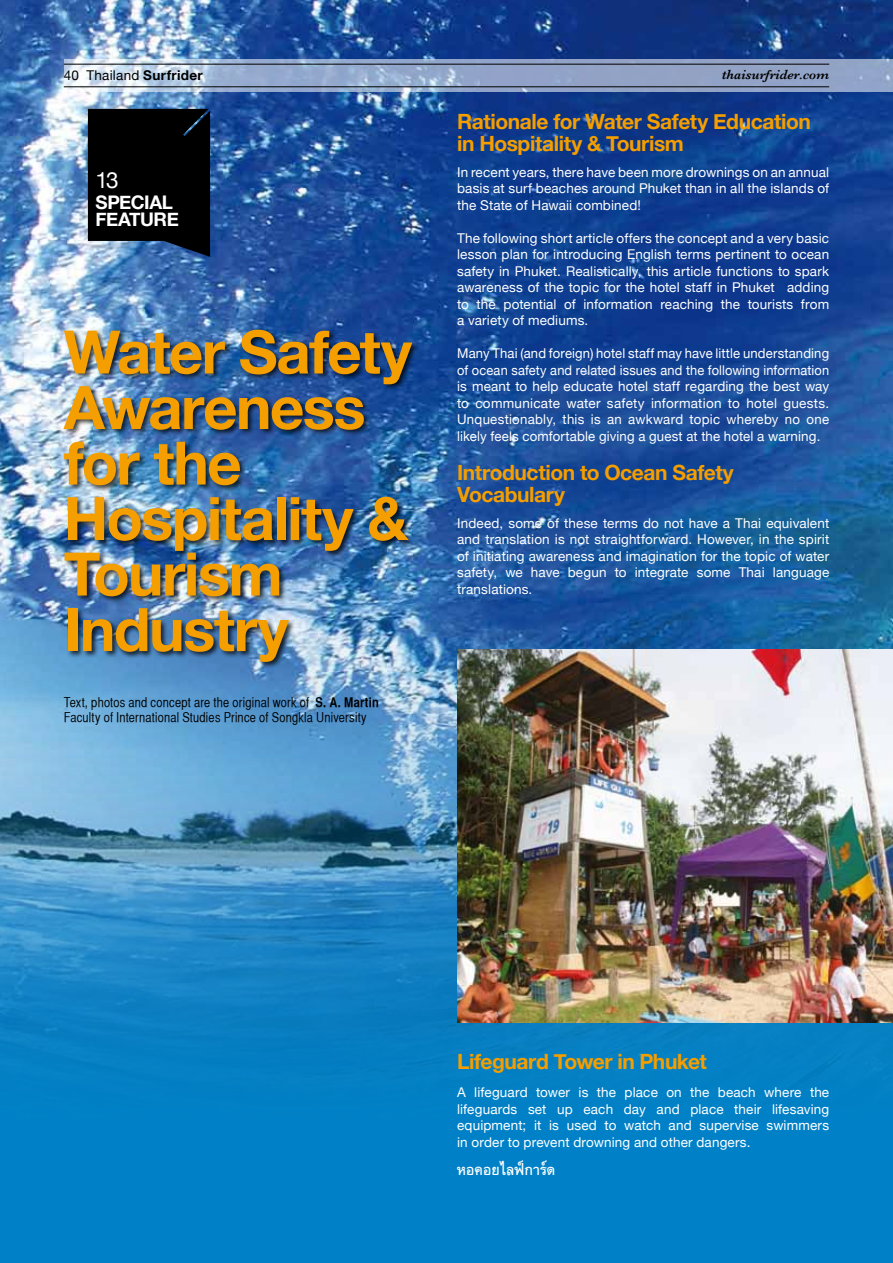
<style>
.page{position:relative;width:893px;height:1263px;background:#fff}
.page>*{position:absolute;margin:0;border:0;box-sizing:border-box;transform-origin:0 0}
.t1{font:700 60px/55.5px "Helvetica Neue";letter-spacing:-.025em;color:#f49e00}
.t2{font:700 24px "DB Thai Text X";color:#fff}
.t3{font:22.5px "Helvetica Neue";color:#fff}
.t4{font:700 21px/22.5px "Helvetica Neue";letter-spacing:-.02em;color:#f49e00}
.t5{font:700 18.75px/16.5px "Helvetica Neue";letter-spacing:-.025em;color:#fff}
.t6{font:13.5px/16.5px "Helvetica Neue";letter-spacing:.01em;color:#fff;text-align:justify}
.t7{font:13.5px/15px "Helvetica CY Plain";letter-spacing:.015em;color:#000}
.t8{font:13.5px "Helvetica Neue";letter-spacing:.015em;color:#000}
.t9{font:italic 600 13.5px "Baskerville";color:#000}
.s1{font-weight:700}
.s2{font-family:"Helvetica CY Bold"}
</style>
<div class="page">
<div style="left:0;top:376px;width:893px;height:887px;background:#0081c7"></div>
<img style="left:0;top:0;width:893px;height:1075px">
<div style="left:62px;top:328px;width:357px;height:341px;background:#000;opacity:.75"></div>
<svg style="left:88px;top:109px;width:122px;height:148px;background:#090d12"></svg>
<img style="left:457px;top:650px;width:436px;height:373px">
<svg style="left:64px;top:60px;width:829px;height:32px;background:#9badcc"></svg>
<hr style="left:64px;top:64px;width:765px;height:1px;background:#000">
<hr style="left:64px;top:86px;width:765px;height:1px;background:#000">
<p class="t8" style="left:64px;top:67px;width:141px">40 Thailand <span class="s1">Surfrider</span></p>
<p class="t9" style="left:722px;top:67px;width:109px">thaisurfrider.com</p>
<p class="t3" style="left:96px;top:167px;width:25px">13</p>
<p class="t5" style="left:96px;top:194px;width:85px">SPECIAL<br>FEATURE</p>
<p class="t1" style="left:64px;top:323px;width:350px">Water Safety<br>Awareness for the<br>Hospitality &amp;<br>Tourism<br>Industry</p>
<p class="t7" style="left:64px;top:695px;width:316px">Text, photos and concept are the original work of <span class="s2">S. A. Martin<br></span>Faculty of International Studies Prince of Songkla University</p>
<p class="t4" style="left:457px;top:109px;width:355px">Rationale for Water Safety Education in Hospitality &amp; Tourism</p>
<p class="t6" style="left:457px;top:163px;width:374px">In recent years, there have been more drownings on an annual basis at surf beaches around Phuket than in all the islands of the State of Hawaii combined!</p>
<p class="t6" style="left:457px;top:229px;width:374px">The following short article offers the concept and a very basic lesson plan for introducing English terms pertinent to ocean safety in Phuket. Realistically, this article functions to spark awareness of the topic for the hotel staff in Phuket adding to the potential of information reaching the tourists from a variety of mediums.</p>
<p class="t6" style="left:457px;top:345px;width:374px">Many Thai (and foreign) hotel staff may have little understanding of ocean safety and related issues and the following information is meant to help educate hotel staff regarding the best way to communicate water safety information to hotel guests.<br>Unquestionably, this is an awkward topic whereby no one likely feels comfortable giving a guest at the hotel a warning.</p>
<p class="t4" style="left:457px;top:460px;width:278px">Introduction to Ocean Safety<br>Vocabulary</p>
<p class="t6" style="left:457px;top:514px;width:374px">Indeed, some of these terms do not have a Thai equivalent and translation is not straightforward. However, in the spirit of initiating awareness and imagination for the topic of water safety, we have begun to integrate some Thai language translations.</p>
<p class="t4" style="left:457px;top:1049px;width:251px">Lifeguard Tower in Phuket</p>
<p class="t6" style="left:457px;top:1084px;width:374px">A lifeguard tower is the place on the beach where the lifeguards set up each day and place their lifesaving equipment; it is used to watch and supervise swimmers in order to prevent drowning and other dangers.</p>
<p class="t2" style="left:457px;top:1157px;width:100px">หอคอยไลฟ์การ์ด</p>
</div>
